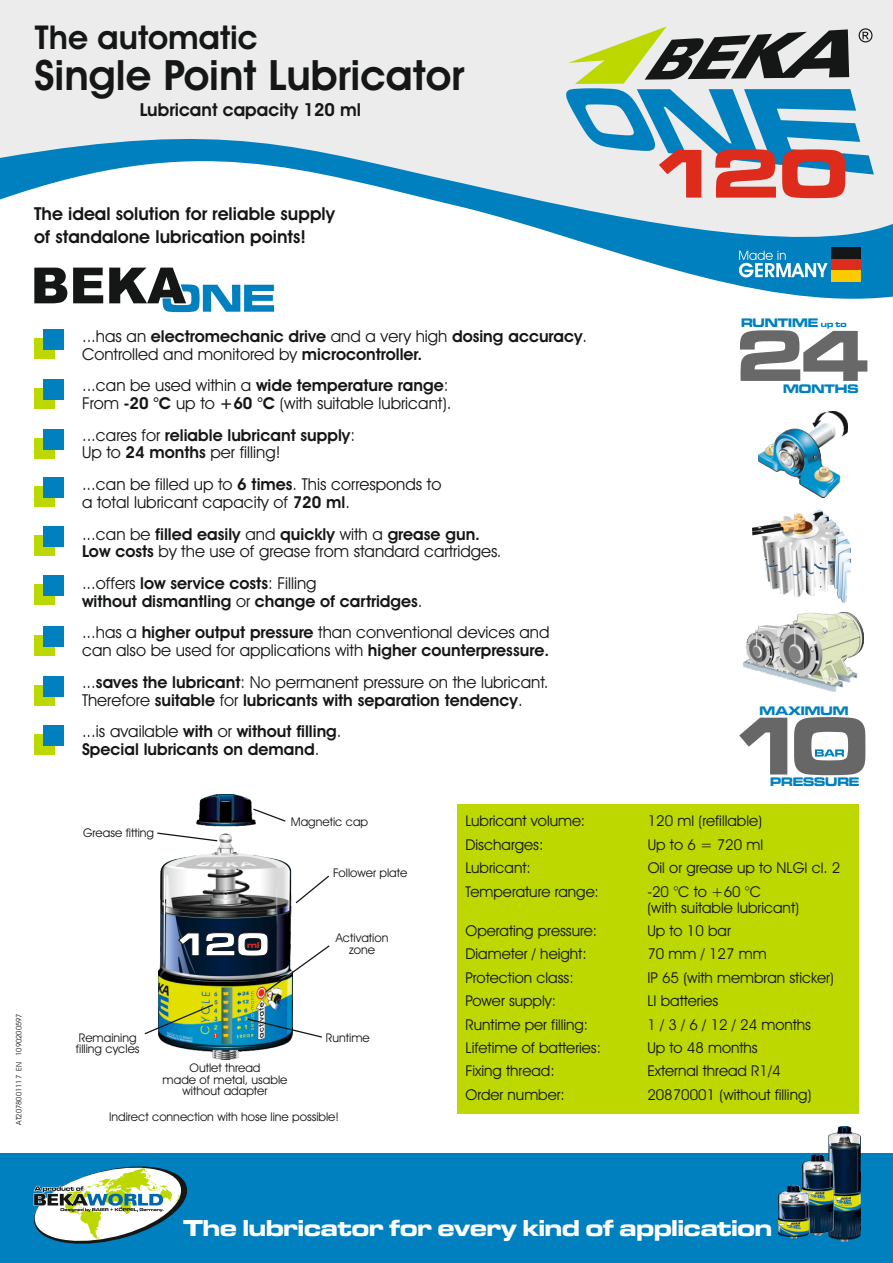
<style>
.page{position:relative;width:893px;height:1263px;background:#fff}
.page>*{position:absolute;margin:0;border:0;box-sizing:border-box;transform-origin:0 0}
.t1{font:600 42px "Avant Garde IT Cby BT";color:#151616}
.t2{font:600 33px "Avant Garde IT Cby BT";color:#151616}
.t3{font:24px "Microgramma D Bold Exte";color:#fff}
.t4{font:600 18px/23.5px "Avant Garde IT Cby BT";color:#151616}
.t5{font:600 16.5px/17.9px "Avant Garde IT Cby BT";color:#151616}
.t6{font:16.5px/17.9px "Avant Garde IT Cby BT";color:#151616}
.t7{font:15px/16.2px "Avant Garde IT Cby BT";color:#151616}
.t8{font:12.9px "Microgramma D Bold Exte";color:#0080be}
.t9{font:12px/11.6px "Avant Garde IT Cby BT";color:#151616;text-align:center}
.t10{font:9px "Microgramma D Bold Exte";color:#dd2b1c}
.t11{font:7.5px "Avant Garde IT Cby BT";color:#151616}
.s1{font-weight:400}
.s2{font-weight:600}
.s3{font-size:8.55px}
</style>
<div class="page">
<div style="left:457px;top:804px;width:402px;height:310px;background:#bcd800"></div>
<svg style="left:295px;top:875px;width:34px;height:29px"></svg>
<img style="left:159px;top:795px;width:134px;height:265px">
<svg style="left:144px;top:1003px;width:70px;height:32px"></svg>
<svg style="left:246px;top:1017px;width:76px;height:22px"></svg>
<img style="left:759px;top:411px;width:89px;height:87px">
<img style="left:752px;top:509px;width:98px;height:93px">
<img style="left:744px;top:613px;width:119px;height:78px">
<svg style="left:740px;top:330px;width:127px;height:51px"></svg>
<div style="left:34px;top:338px;width:20px;height:20px;background:#bcd800"></div>
<div style="left:43px;top:329px;width:21px;height:20px;background:#0080be"></div>
<div style="left:34px;top:388px;width:20px;height:20px;background:#bcd800"></div>
<div style="left:43px;top:379px;width:21px;height:20px;background:#0080be"></div>
<div style="left:34px;top:438px;width:20px;height:20px;background:#bcd800"></div>
<div style="left:43px;top:429px;width:21px;height:20px;background:#0080be"></div>
<div style="left:34px;top:486px;width:20px;height:21px;background:#bcd800"></div>
<div style="left:43px;top:478px;width:21px;height:20px;background:#0080be"></div>
<div style="left:34px;top:535px;width:20px;height:20px;background:#bcd800"></div>
<div style="left:43px;top:526px;width:21px;height:21px;background:#0080be"></div>
<div style="left:34px;top:585px;width:20px;height:20px;background:#bcd800"></div>
<div style="left:43px;top:576px;width:21px;height:20px;background:#0080be"></div>
<div style="left:34px;top:635px;width:20px;height:20px;background:#bcd800"></div>
<div style="left:43px;top:626px;width:21px;height:20px;background:#0080be"></div>
<div style="left:34px;top:685px;width:20px;height:21px;background:#bcd800"></div>
<div style="left:43px;top:676px;width:21px;height:21px;background:#0080be"></div>
<div style="left:34px;top:735px;width:20px;height:20px;background:#bcd800"></div>
<div style="left:43px;top:726px;width:21px;height:20px;background:#0080be"></div>
<svg style="left:739px;top:717px;width:126px;height:58px"></svg>
<div style="left:0;top:1153px;width:893px;height:110px;background:#0080be"></div>
<svg style="left:34px;top:260px;width:859px;height:52px"></svg>
<svg style="left:0;top:37px;width:893px;height:223px;fill:#ececec"></svg>
<div style="left:0;top:0;width:893px;height:37px;background:#ececec"></div>
<svg style="left:739px;top:251px;width:89px;height:26px"></svg>
<div style="left:831px;top:258px;width:30px;height:12px;background:#dd2b1c"></div>
<div style="left:831px;top:270px;width:30px;height:11px;background:#fdc900"></div>
<div style="left:831px;top:248px;width:30px;height:11px;background:#151616"></div>
<svg style="left:565px;top:26px;width:309px;height:172px"></svg>
<svg style="left:177px;top:932px;width:153px;height:61px"></svg>
<svg style="left:33px;top:1166px;width:155px;height:78px"></svg>
<img style="left:778px;top:1126px;width:83px;height:115px">
<h2 class="t2" style="left:35px;top:24px;width:225px">The automatic</h2>
<h1 class="t1" style="left:34px;top:58px;width:431px">Single Point Lubricator</h1>
<p class="t4" style="left:140px;top:99px;width:223px">Lubricant capacity 120 ml</p>
<p class="t4" style="left:34px;top:203px;width:303px">The ideal solution for reliable supply of standalone lubrication points!</p>
<p class="t11" style="left:16px;top:1124px;width:113px;rotate:-90deg">AT2078001117 EN 1090200597</p>
<p class="t5" style="left:82px;top:328px;width:507px"><span class="s1">...has an</span> electromechanic drive <span class="s1">and a very high</span> dosing accuracy<span class="s1">.<br>Controlled and monitored by</span> microcontroller.</p>
<p class="t6" style="left:82px;top:378px;width:371px">...can be used within a <span class="s2">wide temperature range</span>:<br>From <span class="s2">-20 °C</span> up to <span class="s2">+60 °C</span> (with suitable lubricant).</p>
<p class="t5" style="left:82px;top:427px;width:275px"><span class="s1">...cares for</span> reliable lubricant supply<span class="s1">:<br>Up to</span> 24 months <span class="s1">per filling!</span></p>
<p class="t6" style="left:82px;top:477px;width:361px">...can be filled up to <span class="s2">6 times</span>. This corresponds to a total lubricant capacity of <span class="s2">720 ml</span>.</p>
<p class="t6" style="left:82px;top:526px;width:421px">...can be <span class="s2">filled easily</span> and <span class="s2">quickly</span> with a <span class="s2">grease gun.<br>Low costs</span> by the use of grease from standard cartridges.</p>
<p class="t5" style="left:82px;top:576px;width:342px"><span class="s1">...offers</span> low service costs<span class="s1">: Filling<br></span>without dismantling <span class="s1">or</span> change of cartridges<span class="s1">.</span></p>
<p class="t6" style="left:82px;top:625px;width:469px">...has a <span class="s2">higher output pressure</span> than conventional devices and can also be used for applications with <span class="s2">higher counterpressure.</span></p>
<p class="t5" style="left:82px;top:675px;width:468px"><span class="s1">...</span>saves the lubricant<span class="s1">: No permanent pressure on the lubricant.<br>Therefore</span> suitable <span class="s1">for</span> lubricants with separation tendency<span class="s1">.</span></p>
<p class="t5" style="left:82px;top:724px;width:261px"><span class="s1">...is available</span> with <span class="s1">or</span> without filling<span class="s1">.<br></span>Special lubricants on demand<span class="s1">.</span></p>
<p class="t8" style="left:741px;top:317px;width:107px">RUNTIME <span class="s3">up to</span></p>
<p class="t8" style="left:783px;top:383px;width:77px">MONTHS</p>
<p class="t8" style="left:760px;top:705px;width:90px">MAXIMUM</p>
<p class="t8" style="left:770px;top:776px;width:91px">PRESSURE</p>
<p class="t9" style="left:83px;top:828px;width:72px">Grease fitting</p>
<p class="t10" style="left:247px;top:941px;width:14px">ml</p>
<p class="t9" style="left:291px;top:817px;width:79px">Magnetic cap</p>
<p class="t9" style="left:333px;top:868px;width:76px">Follower plate</p>
<p class="t9" style="left:336px;top:933px;width:54px">Activation zone</p>
<p class="t9" style="left:76px;top:1033px;width:65px;text-align:left">Remaining filling cycles</p>
<p class="t9" style="left:326px;top:1033px;width:45px">Runtime</p>
<p class="t9" style="left:163px;top:1063px;width:126px">Outlet thread<br>made of metal, usable without adapter</p>
<p class="t9" style="left:109px;top:1112px;width:231px">Indirect connection with hose line possible!</p>
<p class="t7" style="left:465px;top:814px;width:121px">Lubricant volume:</p>
<p class="t7" style="left:648px;top:814px;width:116px">120 ml (refillable)</p>
<p class="t7" style="left:465px;top:838px;width:79px">Discharges:</p>
<p class="t7" style="left:648px;top:838px;width:117px">Up to 6 = 720 ml</p>
<p class="t7" style="left:465px;top:861px;width:67px">Lubricant:</p>
<p class="t7" style="left:648px;top:861px;width:194px">Oil or grease up to NLGI cl. 2</p>
<p class="t7" style="left:465px;top:884px;width:135px">Temperature range:</p>
<p class="t7" style="left:647px;top:884px;width:153px">-20 °C to +60 °C<br>(with suitable lubricant)</p>
<p class="t7" style="left:465px;top:924px;width:133px">Operating pressure:</p>
<p class="t7" style="left:647px;top:924px;width:85px">Up to 10 bar</p>
<p class="t7" style="left:465px;top:947px;width:123px">Diameter / height:</p>
<p class="t7" style="left:647px;top:947px;width:121px">70 mm / 127 mm</p>
<p class="t7" style="left:465px;top:971px;width:110px">Protection class:</p>
<p class="t7" style="left:647px;top:971px;width:188px">IP 65 (with membran sticker)</p>
<p class="t7" style="left:465px;top:994px;width:92px">Power supply:</p>
<p class="t7" style="left:647px;top:994px;width:72px">LI batteries</p>
<p class="t7" style="left:465px;top:1017px;width:124px">Runtime per filling:</p>
<p class="t7" style="left:647px;top:1017px;width:165px">1 / 3 / 6 / 12 / 24 months</p>
<p class="t7" style="left:465px;top:1041px;width:137px">Lifetime of batteries:</p>
<p class="t7" style="left:647px;top:1041px;width:112px">Up to 48 months</p>
<p class="t7" style="left:465px;top:1064px;width:91px">Fixing thread:</p>
<p class="t7" style="left:647px;top:1064px;width:135px">External thread R1/4</p>
<p class="t7" style="left:465px;top:1088px;width:101px">Order number:</p>
<p class="t7" style="left:647px;top:1088px;width:166px">20870001 (without filling)</p>
<h3 class="t3" style="left:183px;top:1217px;width:590px">The lubricator for every kind of application</h3>
</div>
